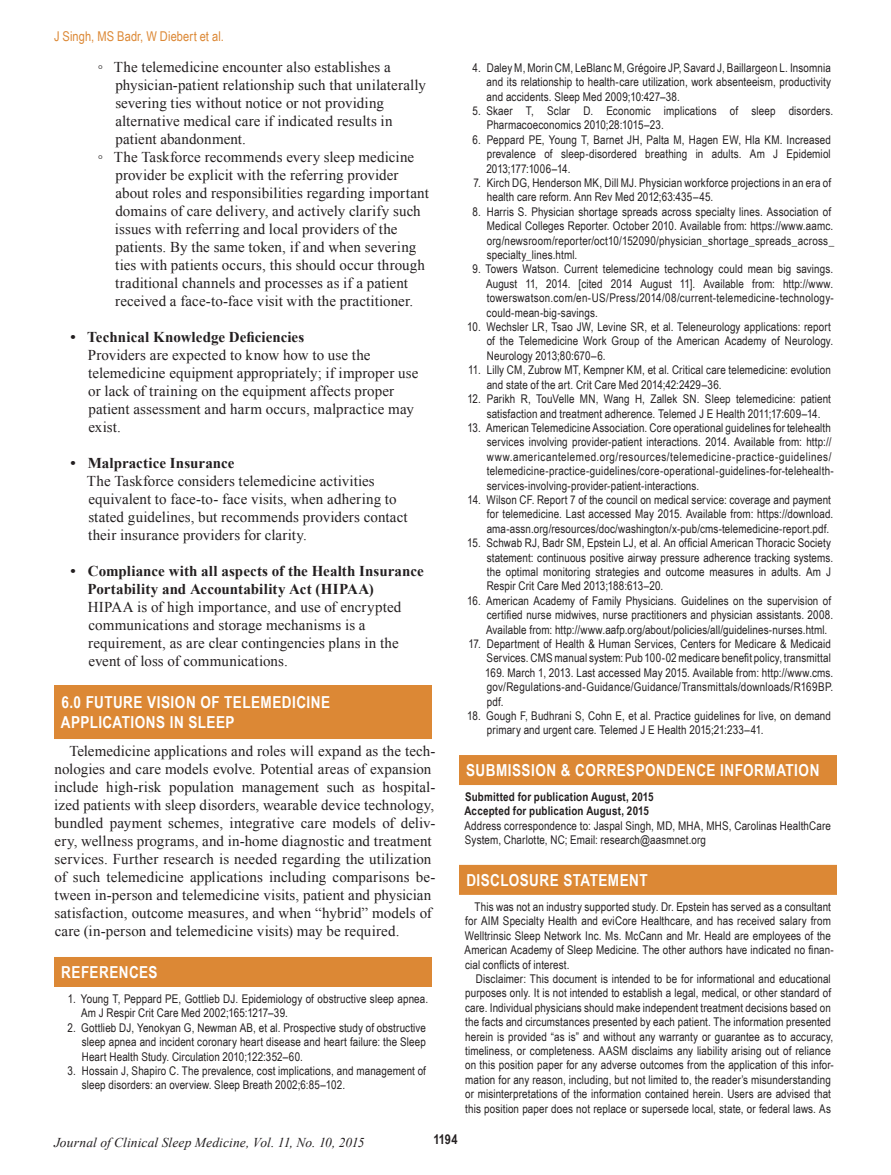
<style>
.page{position:relative;width:891px;height:1175px;background:#fff}
.page>*{position:absolute;margin:0;border:0;box-sizing:border-box;transform-origin:0 0}
.t1{font:700 16.5px/19.8px "Arial Narrow";letter-spacing:.03em;color:#fff}
.t2{font:15px/18px "Times New Roman";letter-spacing:.005em;color:#231f20}
.t3{font:700 15px/18px "Times New Roman";letter-spacing:.005em;color:#231f20}
.t4{font:italic 13.5px "Times New Roman";letter-spacing:.005em;color:#231f20}
.t5{font:13.5px "Arial Narrow";letter-spacing:.005em;color:#dc8835}
.t6{font:700 13.5px "Arial Narrow";color:#231f20}
.t7{font:12px/14.4px "Arial Narrow";letter-spacing:.01em;color:#231f20}
.t8{font:700 12px/14.4px "Arial Narrow";letter-spacing:.015em;color:#231f20}
</style>
<div class="page">
<div style="left:54px;top:685px;width:378px;height:54px;background:#dc8835"></div>
<div style="left:54px;top:957px;width:378px;height:30px;background:#dc8835"></div>
<div style="left:459px;top:755px;width:378px;height:30px;background:#dc8835"></div>
<div style="left:459px;top:865px;width:378px;height:30px;background:#dc8835"></div>
<p class="t5" style="left:54px;top:26px;width:171px">J Singh, MS Badr, W Diebert et al.</p>
<p class="t2" style="left:98px;top:58px;width:295px">◦ The telemedicine encounter also establishes a</p>
<p class="t2" style="left:115px;top:76px;width:312px">physician-patient relationship such that unilaterally</p>
<p class="t2" style="left:115px;top:94px;width:270px">severing ties without notice or not providing</p>
<p class="t2" style="left:115px;top:112px;width:279px">alternative medical care if indicated results in</p>
<p class="t2" style="left:115px;top:130px;width:132px">patient abandonment.</p>
<p class="t2" style="left:98px;top:148px;width:318px">◦ The Taskforce recommends every sleep medicine</p>
<p class="t2" style="left:115px;top:166px;width:285px">provider be explicit with the referring provider</p>
<p class="t2" style="left:115px;top:184px;width:315px">about roles and responsibilities regarding important</p>
<p class="t2" style="left:115px;top:202px;width:307px">domains of care delivery, and actively clarify such</p>
<p class="t2" style="left:115px;top:220px;width:284px">issues with referring and local providers of the</p>
<p class="t2" style="left:115px;top:238px;width:302px">patients. By the same token, if and when severing</p>
<p class="t2" style="left:115px;top:256px;width:311px">ties with patients occurs, this should occur through</p>
<p class="t2" style="left:115px;top:274px;width:294px">traditional channels and processes as if a patient</p>
<p class="t2" style="left:115px;top:292px;width:299px">received a face-to-face visit with the practitioner.</p>
<p class="t3" style="left:71px;top:328px;width:235px">• Technical Knowledge Deficiencies</p>
<p class="t2" style="left:88px;top:346px;width:332px">Providers are expected to know how to use the telemedicine equipment appropriately; if improper use or lack of training on the equipment affects proper patient assessment and harm occurs, malpractice may exist.</p>
<p class="t3" style="left:71px;top:454px;width:166px">• Malpractice Insurance</p>
<p class="t2" style="left:87px;top:472px;width:322px">The Taskforce considers telemedicine activities equivalent to face-to- face visits, when adhering to stated guidelines, but recommends providers contact their insurance providers for clarity.</p>
<p class="t3" style="left:88px;top:562px;width:338px;text-indent:-17px">• Compliance with all aspects of the Health Insurance<br>Portability and Accountability Act (HIPAA)</p>
<p class="t2" style="left:88px;top:598px;width:315px">HIPAA is of high importance, and use of encrypted communications and storage mechanisms is a requirement, as are clear contingencies plans in the event of loss of communications.</p>
<h1 class="t1" style="left:61px;top:691px;width:271px">6.0 FUTURE VISION OF TELEMEDICINE<br>APPLICATIONS IN SLEEP</h1>
<p class="t2" style="left:54px;top:742px;width:383px;text-indent:15px">Telemedicine applications and roles will expand as the tech&shy;nologies and care models evolve. Potential areas of expansion include high-risk population management such as hospital&shy;ized patients with sleep disorders, wearable device technology, bundled payment schemes, integrative care models of deliv&shy;ery, wellness programs, and in-home diagnostic and treatment services. Further research is needed regarding the utilization of such telemedicine applications including comparisons be&shy;tween in-person and telemedicine visits, patient and physician satisfaction, outcome measures, and when “hybrid” models of care (in-person and telemedicine visits) may be required.</p>
<h1 class="t1" style="left:61px;top:961px;width:98px">REFERENCES</h1>
<p class="t7" style="left:81px;top:991px;width:349px;text-indent:-13px">1. Young T, Peppard PE, Gottlieb DJ. Epidemiology of obstructive sleep apnea.<br>Am J Respir Crit Care Med 2002;165:1217–39.</p>
<p class="t7" style="left:82px;top:1020px;width:346px;text-align:justify;text-indent:-14px">2. Gottlieb DJ, Yenokyan G, Newman AB, et al. Prospective study of obstructive sleep apnea and incident coronary heart disease and heart failure: the Sleep Heart Health Study. Circulation 2010;122:352–60.</p>
<p class="t7" style="left:82px;top:1063px;width:346px;text-indent:-14px">3. Hossain J, Shapiro C. The prevalence, cost implications, and management of sleep disorders: an overview. Sleep Breath 2002;6:85–102.</p>
<p class="t7" style="left:487px;top:60px;width:346px;text-align:justify;text-indent:-14px">4. Daley M, Morin CM, LeBlanc M, Grégoire JP, Savard J, Baillargeon L. Insomnia and its relationship to health-care utilization, work absenteeism, productivity and accidents. Sleep Med 2009;10:427–38.</p>
<p class="t7" style="left:487px;top:103px;width:348px;text-indent:-14px">5. Skaer T, Sclar D. Economic implications of sleep disorders.<br>Pharmacoeconomics 2010;28:1015–23.</p>
<p class="t7" style="left:486px;top:132px;width:346px;text-align:justify;text-indent:-14px">6. Peppard PE, Young T, Barnet JH, Palta M, Hagen EW, Hla KM. Increased prevalence of sleep-disordered breathing in adults. Am J Epidemiol 2013;177:1006–14.</p>
<p class="t7" style="left:487px;top:175px;width:346px;text-indent:-13px">7. Kirch DG, Henderson MK, Dill MJ. Physician workforce projections in an era of health care reform. Ann Rev Med 2012;63:435–45.</p>
<p class="t7" style="left:487px;top:204px;width:349px;text-indent:-14px">8. Harris S. Physician shortage spreads across specialty lines. Association of Medical Colleges Reporter. October 2010. Available from: https://www.aamc. org/newsroom/reporter/oct10/152090/physician_shortage_spreads_across_ specialty_lines.html.</p>
<p class="t7" style="left:486px;top:261px;width:349px;text-align:justify;text-indent:-13px">9. Towers Watson. Current telemedicine technology could mean big savings.<br>August 11, 2014. [cited 2014 August 11]. Available from: http://www. towerswatson.com/en-US/Press/2014/08/current-telemedicine-technology&shy;could-mean-big-savings.</p>
<p class="t7" style="left:487px;top:319px;width:348px;text-indent:-19px">10. Wechsler LR, Tsao JW, Levine SR, et al. Teleneurology applications: report of the Telemedicine Work Group of the American Academy of Neurology.<br>Neurology 2013;80:670–6.</p>
<p class="t7" style="left:487px;top:362px;width:346px;text-indent:-18px">11. Lilly CM, Zubrow MT, Kempner KM, et al. Critical care telemedicine: evolution and state of the art. Crit Care Med 2014;42:2429–36.</p>
<p class="t7" style="left:487px;top:391px;width:346px;text-indent:-19px">12. Parikh R, TouVelle MN, Wang H, Zallek SN. Sleep telemedicine: patient satisfaction and treatment adherence. Telemed J E Health 2011;17:609–14.</p>
<p class="t7" style="left:487px;top:420px;width:349px;text-indent:-19px">13. American Telemedicine Association. Core operational guidelines for telehealth services involving provider-patient interactions. 2014. Available from: http:// www.americantelemed.org/resources/telemedicine-practice-guidelines/ telemedicine-practice-guidelines/core-operational-guidelines-for-telehealth&shy;services-involving-provider-patient-interactions.</p>
<p class="t7" style="left:487px;top:492px;width:348px;text-indent:-19px">14. Wilson CF. Report 7 of the council on medical service: coverage and payment for telemedicine. Last accessed May 2015. Available from: https://download. ama-assn.org/resources/doc/washington/x-pub/cms-telemedicine-report.pdf.</p>
<p class="t7" style="left:487px;top:535px;width:348px;text-indent:-19px">15. Schwab RJ, Badr SM, Epstein LJ, et al. An official American Thoracic Society statement: continuous positive airway pressure adherence tracking systems. the optimal monitoring strategies and outcome measures in adults. Am J Respir Crit Care Med 2013;188:613–20.</p>
<p class="t7" style="left:486px;top:593px;width:349px;text-indent:-19px">16. American Academy of Family Physicians. Guidelines on the supervision of certified nurse midwives, nurse practitioners and physician assistants. 2008.<br>Available from: http://www.aafp.org/about/policies/all/guidelines-nurses.html.</p>
<p class="t7" style="left:485px;top:636px;width:349px;text-indent:-17px">17. Department of Health &amp; Human Services, Centers for Medicare &amp; Medicaid Services. CMS manual system: Pub 100-02 medicare benefit policy, transmittal 169. March 1, 2013. Last accessed May 2015. Available from: http://www.cms. gov/Regulations-and-Guidance/Guidance/Transmittals/downloads/R169BP. pdf.</p>
<p class="t7" style="left:487px;top:708px;width:346px;text-indent:-20px">18. Gough F, Budhrani S, Cohn E, et al. Practice guidelines for live, on demand primary and urgent care. Telemed J E Health 2015;21:233–41.</p>
<h1 class="t1" style="left:466px;top:759px;width:355px">SUBMISSION &amp; CORRESPONDENCE INFORMATION</h1>
<p class="t8" style="left:464px;top:789px;width:191px">Submitted for publication August, 2015<br>Accepted for publication August, 2015</p>
<p class="t7" style="left:464px;top:818px;width:368px">Address correspondence to: Jaspal Singh, MD, MHA, MHS, Carolinas HealthCare<br>System, Charlotte, NC; Email: research@aasmnet.org</p>
<h1 class="t1" style="left:466px;top:869px;width:183px">DISCLOSURE STATEMENT</h1>
<p class="t7" style="left:464px;top:899px;width:371px;text-indent:10px">This was not an industry supported study. Dr. Epstein has served as a consultant for AIM Specialty Health and eviCore Healthcare, and has received salary from Welltrinsic Sleep Network Inc. Ms. McCann and Mr. Heald are employees of the American Academy of Sleep Medicine. The other authors have indicated no finan&shy;cial conflicts of interest.</p>
<p class="t7" style="left:465px;top:971px;width:370px;text-indent:11px">Disclaimer: This document is intended to be for informational and educational purposes only. It is not intended to establish a legal, medical, or other standard of care. Individual physicians should make independent treatment decisions based on the facts and circumstances presented by each patient. The information presented herein is provided “as is” and without any warranty or guarantee as to accuracy, timeliness, or completeness. AASM disclaims any liability arising out of reliance on this position paper for any adverse outcomes from the application of this infor&shy;mation for any reason, including, but not limited to, the reader’s misunderstanding or misinterpretations of the information contained herein. Users are advised that this position paper does not replace or supersede local, state, or federal laws. As</p>
<p class="t4" style="left:54px;top:1133px;width:312px">Journal of Clinical Sleep Medicine, Vol. 11, No. 10, 2015</p>
<p class="t6" style="left:433px;top:1129px;width:26px">1194</p>
</div>
